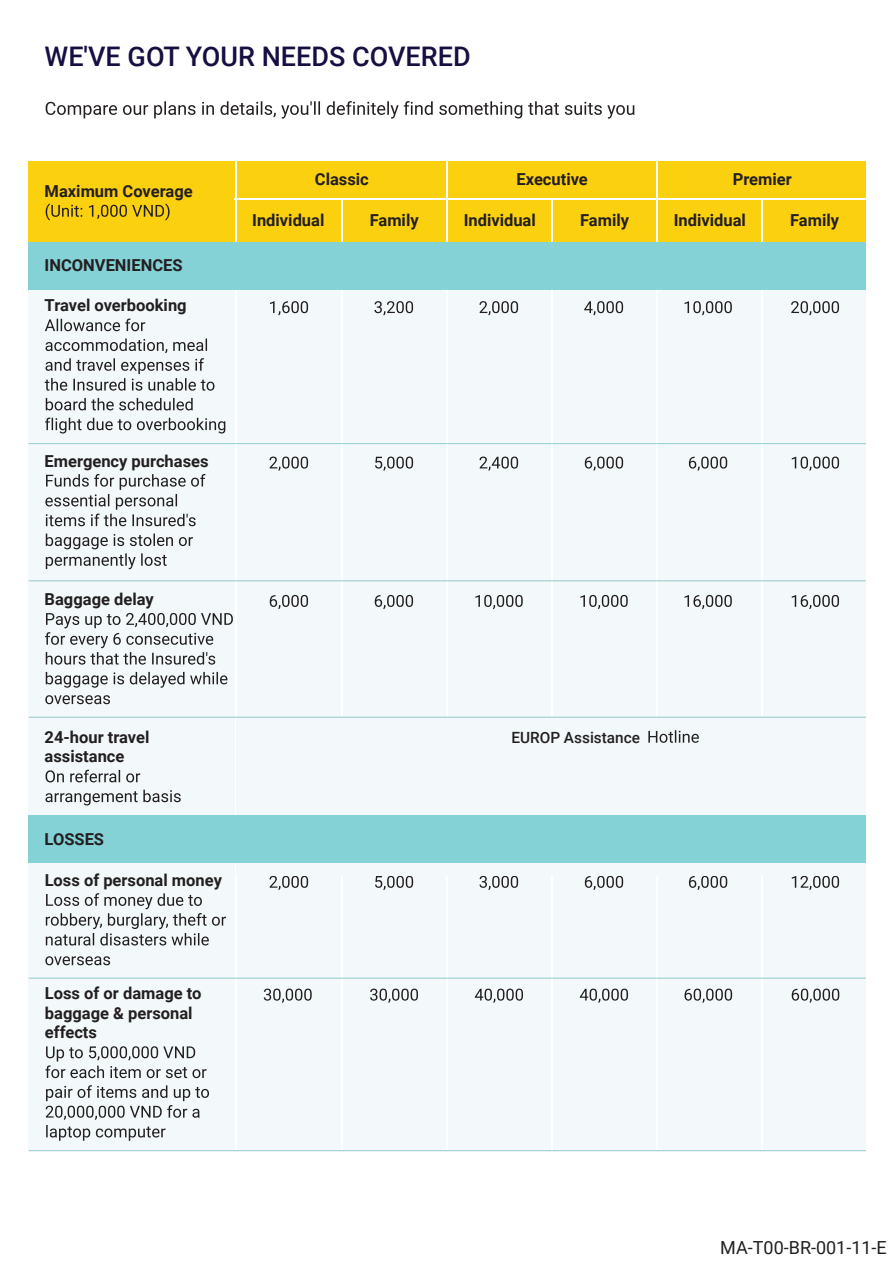
<style>
.page{position:relative;width:893px;height:1263px;background:#fff}
.page>*{position:absolute;margin:0;border:0;box-sizing:border-box;transform-origin:0 0}
.t1{font:500 27px "Roboto";color:#170f42}
.t2{font:18px "Roboto";color:#231f20}
.t3{font:700 16.5px/19.8px "Roboto";color:#231f20}
.t4{font:500 15.45px "Roboto";color:#231f20}
</style>
<div class="page">
<div style="left:29px;top:289px;width:837px;height:862px;background:#f3f9fa"></div>
<svg style="left:45px;top:591px;width:794px;height:74px"></svg>
<svg style="left:46px;top:672px;width:181px;height:16px"></svg>
<svg style="left:45px;top:695px;width:65px;height:9px"></svg>
<svg style="left:270px;top:301px;width:569px;height:14px"></svg>
<svg style="left:45px;top:319px;width:100px;height:12px"></svg>
<svg style="left:45px;top:338px;width:169px;height:53px"></svg>
<svg style="left:46px;top:398px;width:147px;height:12px"></svg>
<svg style="left:45px;top:418px;width:180px;height:15px"></svg>
<svg style="left:269px;top:456px;width:570px;height:15px"></svg>
<svg style="left:45px;top:474px;width:160px;height:52px"></svg>
<svg style="left:46px;top:533px;width:147px;height:36px"></svg>
<svg style="left:269px;top:876px;width:570px;height:14px"></svg>
<svg style="left:46px;top:893px;width:180px;height:52px"></svg>
<svg style="left:45px;top:956px;width:65px;height:9px"></svg>
<div style="left:29px;top:161px;width:837px;height:81px;background:#fbd00e"></div>
<svg style="left:46px;top:203px;width:124px;height:17px"></svg>
<hr style="left:235px;top:161px;width:1px;height:1025px;background:#fff">
<hr style="left:341px;top:199px;width:2px;height:987px;background:#fff">
<hr style="left:446px;top:161px;width:2px;height:1025px;background:#fff">
<hr style="left:656px;top:161px;width:2px;height:1025px;background:#fff">
<hr style="left:761px;top:200px;width:2px;height:986px;background:#fff">
<hr style="left:551px;top:199px;width:2px;height:987px;background:#fff">
<hr style="left:235px;top:198px;width:631px;height:2px;background:#fff">
<svg style="left:46px;top:101px;width:588px;height:18px"></svg>
<div style="left:29px;top:242px;width:837px;height:47px;background:#84d1d6"></div>
<div style="left:236px;top:717px;width:630px;height:158px;background:#f3f9fa"></div>
<svg style="left:46px;top:770px;width:94px;height:12px"></svg>
<svg style="left:45px;top:790px;width:136px;height:15px"></svg>
<svg style="left:648px;top:730px;width:51px;height:13px"></svg>
<hr style="left:29px;top:717px;width:837px;height:1px;background:#97cdcd">
<hr style="left:29px;top:1150px;width:837px;height:1px;background:#97cdcd">
<hr style="left:29px;top:978px;width:837px;height:1px;background:#97cdcd">
<hr style="left:29px;top:580px;width:837px;height:1px;background:#97cdcd">
<hr style="left:29px;top:443px;width:837px;height:1px;background:#97cdcd">
<div style="left:29px;top:815px;width:837px;height:48px;background:#84d1d6"></div>
<svg style="left:264px;top:988px;width:575px;height:15px"></svg>
<svg style="left:45px;top:1046px;width:161px;height:32px"></svg>
<svg style="left:46px;top:1085px;width:163px;height:56px"></svg>
<h1 class="t1" style="left:45px;top:37px;width:428px">WE'VE GOT YOUR NEEDS COVERED</h1>
<p class="t3" style="left:45px;top:180px;width:150px">Maximum Coverage</p>
<p class="t3" style="left:45px;top:255px;width:139px">INCONVENIENCES</p>
<p class="t3" style="left:45px;top:295px;width:144px">Travel overbooking</p>
<p class="t3" style="left:315px;top:169px;width:55px">Classic</p>
<p class="t3" style="left:516px;top:169px;width:73px">Executive</p>
<p class="t3" style="left:733px;top:169px;width:61px">Premier</p>
<p class="t3" style="left:252px;top:210px;width:74px">Individual</p>
<p class="t3" style="left:370px;top:210px;width:50px">Family</p>
<p class="t3" style="left:464px;top:210px;width:74px">Individual</p>
<p class="t3" style="left:580px;top:210px;width:50px">Family</p>
<p class="t3" style="left:674px;top:210px;width:74px">Individual</p>
<p class="t3" style="left:790px;top:210px;width:50px">Family</p>
<p class="t3" style="left:45px;top:450px;width:165px">Emergency purchases</p>
<p class="t3" style="left:45px;top:589px;width:111px">Baggage delay</p>
<p class="t3" style="left:45px;top:726px;width:106px">24-hour travel assistance</p>
<p class="t3" style="left:45px;top:828px;width:61px">LOSSES</p>
<p class="t3" style="left:45px;top:869px;width:179px">Loss of personal money</p>
<p class="t3" style="left:45px;top:982px;width:158px">Loss of or damage to baggage &amp; personal effects</p>
<p class="t4" style="left:511px;top:727px;width:130px">EUROP Assistance</p>
<p class="t2" style="left:720px;top:1235px;width:168px">MA-T00-BR-001-11-E</p>
</div>
